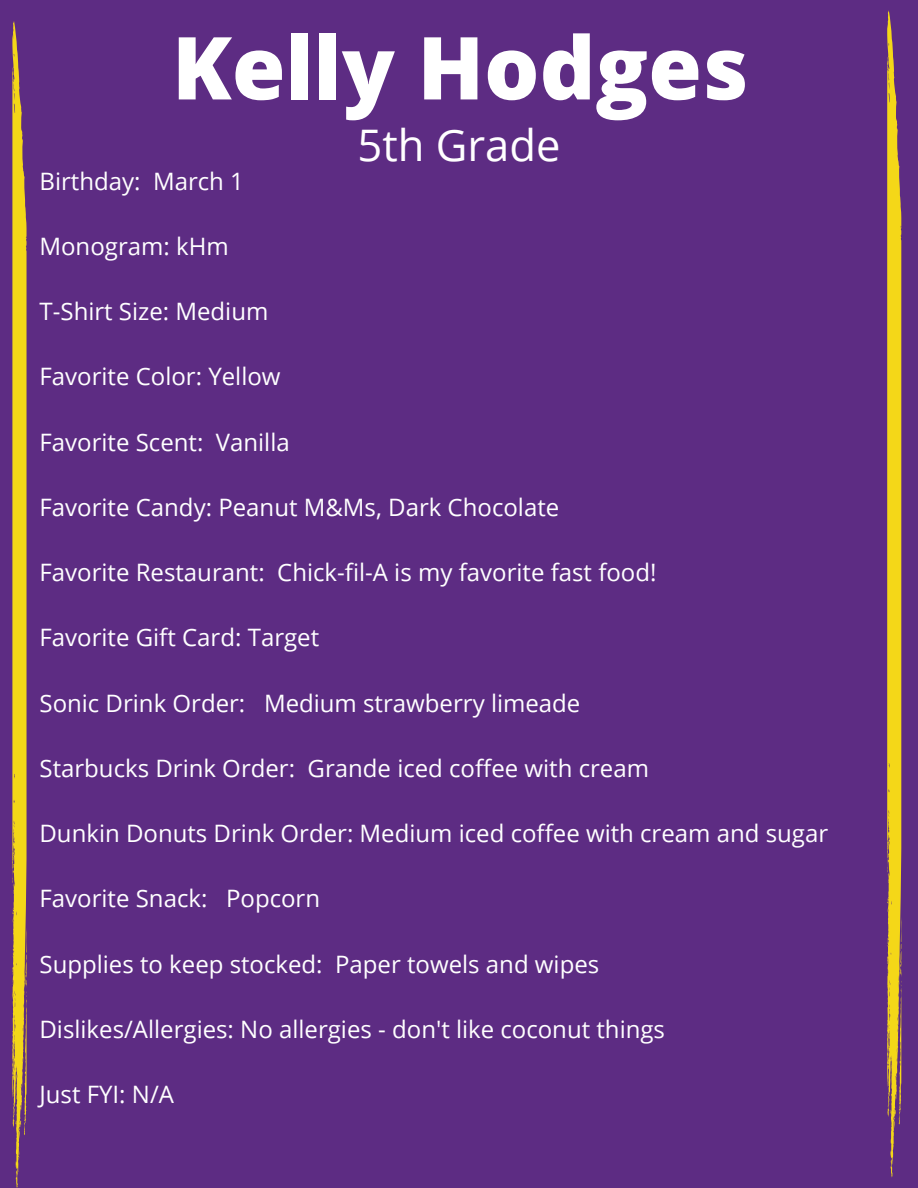
<style>
.page{position:relative;width:918px;height:1188px;background:#5d2c83}
.page>*{position:absolute;margin:0;border:0;box-sizing:border-box;transform-origin:0 0}
.t1{font:800 87px "Open Sans";color:#fff}
.t2{font:43.5px "Open Sans";color:#fff}
.t3{font:24px "Open Sans";color:#fff}
</style>
<div class="page">
<svg style="left:12px;top:21px;width:15px;height:1167px;background:#d3b12f"></svg>
<svg style="left:887px;top:11px;width:15px;height:1166px;background:#d3b12f"></svg>
<h1 class="t1" style="left:172px;top:7px;width:578px">Kelly Hodges</h1>
<h2 class="t2" style="left:358px;top:114px;width:204px">5th Grade</h2>
<p class="t3" style="left:40px;top:164px;width:206px">Birthday: March 1</p>
<p class="t3" style="left:40px;top:229px;width:191px">Monogram: kHm</p>
<p class="t3" style="left:40px;top:294px;width:230px">T-Shirt Size: Medium</p>
<p class="t3" style="left:40px;top:360px;width:243px">Favorite Color: Yellow</p>
<p class="t3" style="left:40px;top:425px;width:252px">Favorite Scent: Vanilla</p>
<p class="t3" style="left:40px;top:490px;width:521px">Favorite Candy: Peanut M&amp;Ms, Dark Chocolate</p>
<p class="t3" style="left:40px;top:555px;width:619px">Favorite Restaurant: Chick-fil-A is my favorite fast food!</p>
<p class="t3" style="left:40px;top:621px;width:281px">Favorite Gift Card: Target</p>
<p class="t3" style="left:40px;top:686px;width:542px">Sonic Drink Order: Medium strawberry limeade</p>
<p class="t3" style="left:40px;top:751px;width:611px">Starbucks Drink Order: Grande iced coffee with cream</p>
<p class="t3" style="left:40px;top:816px;width:790px">Dunkin Donuts Drink Order: Medium iced coffee with cream and sugar</p>
<p class="t3" style="left:40px;top:882px;width:282px">Favorite Snack: Popcorn</p>
<p class="t3" style="left:40px;top:947px;width:561px">Supplies to keep stocked: Paper towels and wipes</p>
<p class="t3" style="left:40px;top:1012px;width:627px">Dislikes/Allergies: No allergies - don't like coconut things</p>
<p class="t3" style="left:40px;top:1077px;width:136px">Just FYI: N/A</p>
</div>
